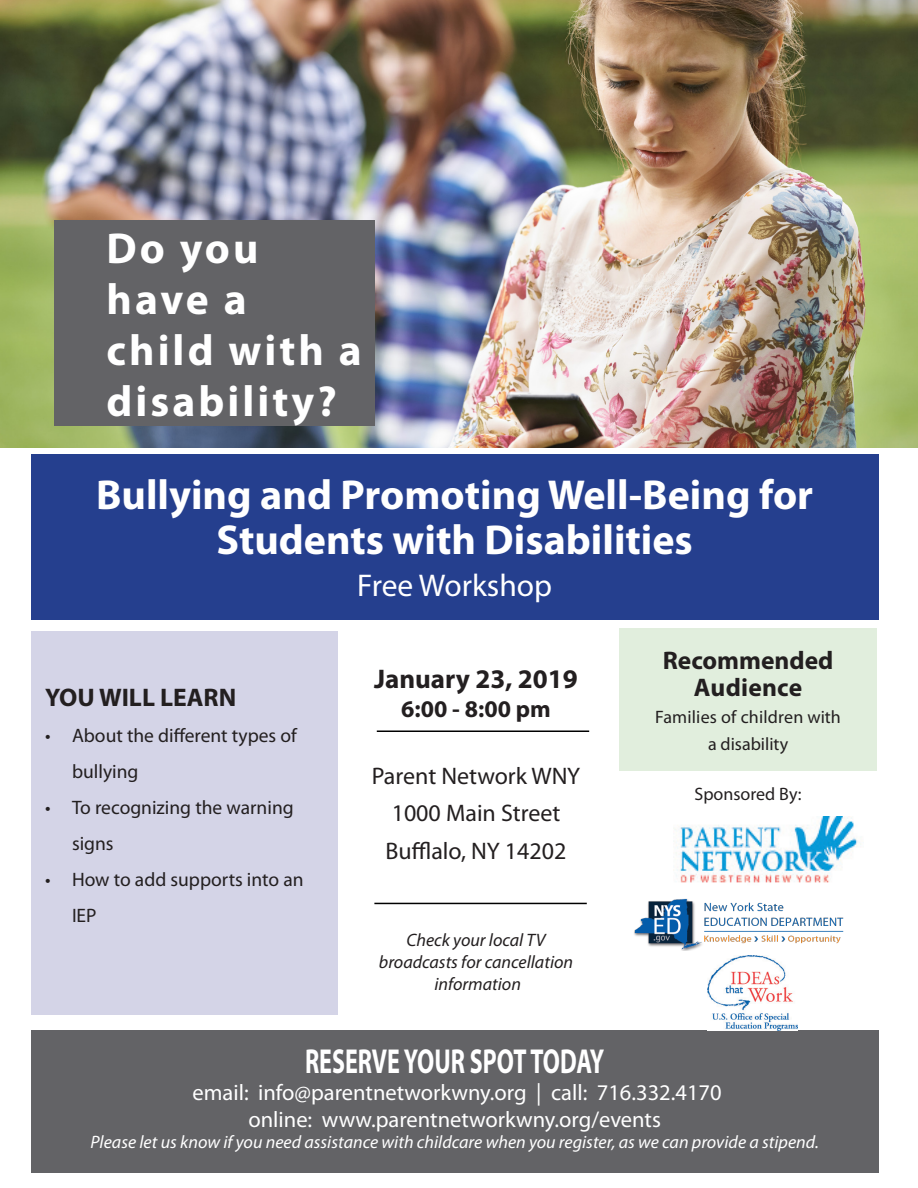
<style>
.page{position:relative;width:918px;height:1188px;background:#fff}
.page>*{position:absolute;margin:0;border:0;box-sizing:border-box;transform-origin:0 0}
.t1{font:700 43.5px/51px "Myriad Pro";letter-spacing:.07em;color:#fff}
.t2{font:700 42px/45px "Myriad Pro";color:#fff;text-align:center}
.t3{font:700 34.8px "Myriad Pro";color:#fff;scale:.69 1}
.t4{font:31.5px "Myriad Pro";color:#fff}
.t5{font:700 27px "Myriad Pro";color:#231f20}
.t6{font:700 25.5px/27px "Myriad Pro";color:#231f20;text-align:center}
.t7{font:24px/37.5px "Myriad Pro";color:#231f20;text-align:center}
.t8{font:700 24px "Myriad Pro";color:#231f20}
.t9{font:22.5px/27px "Myriad Pro";color:#fff;text-align:center}
.t10{font:19.5px/36px "Myriad Pro";color:#231f20}
.t11{font:italic 18px "Myriad Pro";color:#fff}
.t12{font:italic 18px/21.6px "Myriad Pro";color:#231f20;text-align:center}
.t13{font:18px "Myriad Pro";color:#231f20}
</style>
<div class="page">
<div style="left:32px;top:631px;width:306px;height:384px;background:#d4d4e7"></div>
<div style="left:31px;top:1030px;width:848px;height:143px;background:#636366"></div>
<img style="left:673px;top:816px;width:187px;height:67px">
<div style="left:619px;top:628px;width:258px;height:143px;background:#e1eedd"></div>
<img style="left:0;top:0;width:918px;height:448px">
<div style="left:54px;top:220px;width:320px;height:206px;background:#636366"></div>
<div style="left:31px;top:454px;width:848px;height:166px;background:#253f8e"></div>
<hr style="left:377px;top:730px;width:212px;height:2px;background:#000">
<hr style="left:374px;top:903px;width:213px;height:1px;background:#000">
<img style="left:708px;top:955px;width:90px;height:75px">
<img style="left:634px;top:898px;width:210px;height:53px">
<p class="t1" style="left:106px;top:221px;width:257px">Do you have a child with a disability?</p>
<p class="t2" style="left:96px;top:471px;width:719px">Bullying and Promoting Well-Being for<br>Students with Disabilities</p>
<p class="t4" style="left:357px;top:566px;width:196px">Free Workshop</p>
<p class="t6" style="left:45px;top:684px;width:193px">YOU WILL LEARN</p>
<p class="t10" style="left:72px;top:718px;width:226px;text-indent:-27px">• About the different types of bullying</p>
<p class="t10" style="left:72px;top:790px;width:223px;text-indent:-27px">• To recognizing the warning signs</p>
<p class="t10" style="left:72px;top:862px;width:233px;text-indent:-27px">• How to add supports into an<br>IEP</p>
<p class="t5" style="left:374px;top:662px;width:205px">January 23, 2019</p>
<p class="t8" style="left:401px;top:693px;width:151px">6:00 - 8:00 pm</p>
<p class="t7" style="left:372px;top:756px;width:210px">Parent Network WNY<br>1000 Main Street</p>
<p class="t7" style="left:386px;top:831px;width:182px">Bufflalo, NY 14202</p>
<p class="t12" style="left:379px;top:929px;width:196px">Check your local TV broadcasts for cancellation information</p>
<p class="t6" style="left:663px;top:646px;width:172px">Recommended<br>Audience</p>
<p class="t13" style="left:655px;top:706px;width:187px">Families of children with</p>
<p class="t13" style="left:708px;top:733px;width:82px">a disability</p>
<p class="t13" style="left:695px;top:783px;width:109px">Sponsored By:</p>
<p class="t3" style="left:305px;top:1038px;width:435px">RESERVE YOUR SPOT TODAY</p>
<p class="t9" style="left:193px;top:1078px;width:531px">email: info@parentnetworkwny.org | call: 716.332.4170 online: www.parentnetworkwny.org/events</p>
<p class="t11" style="left:91px;top:1131px;width:730px">Please let us know if you need assistance with childcare when you register, as we can provide a stipend.</p>
</div>
